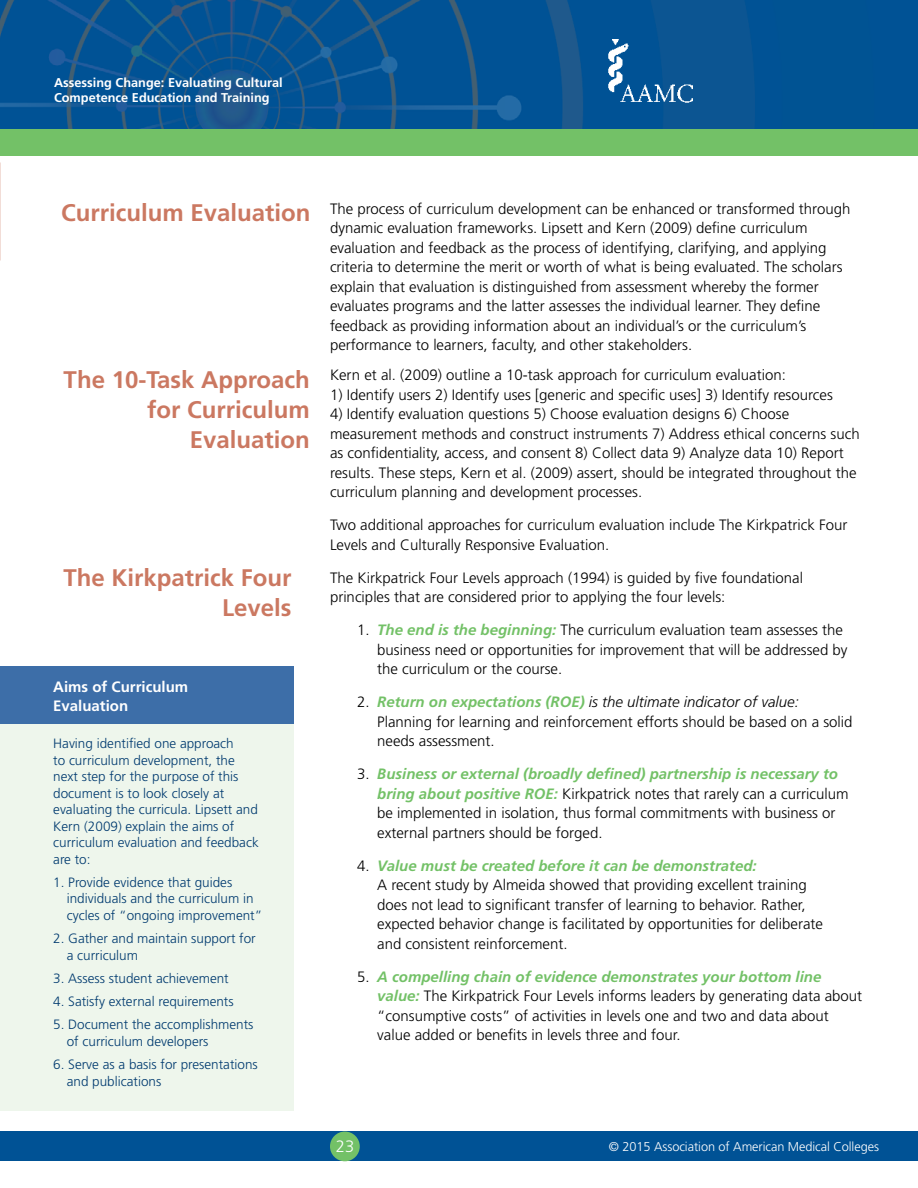
<style>
.page{position:relative;width:918px;height:1188px;background:#fff}
.page>*{position:absolute;margin:0;border:0;box-sizing:border-box;transform-origin:0 0}
.t1{font:700 24px/30px "Frutiger";color:#cb7861;text-align:right}
.t2{font:300 16.5px "Frutiger";color:#fff}
.t3{font:300 15px/19.5px "Frutiger";color:#000}
.t4{font:700 15px/19.5px "Frutiger";color:#fff}
.t5{font:300 13.5px/16.5px "Frutiger";color:#003a6f}
.t6{font:700 12.75px/15.3px "Frutiger";color:#fff}
.t7{font:300 12.75px "Frutiger";letter-spacing:-.005em;color:#fff}
.s1{font-weight:700;font-size:24px;color:#cb7861}
.s2{font-weight:700;font-style:italic;color:#73c167}
.s3{font-style:italic}
</style>
<div class="page">
<div style="left:0;top:0;width:918px;height:142px;background:#005295"></div>
<div style="left:0;top:1132px;width:918px;height:29px;background:#005295"></div>
<div style="left:0;top:129px;width:918px;height:27px;background:#73c167"></div>
<div style="left:330px;top:1132px;width:30px;height:29px;background:#73c167;border-radius:50%"></div>
<img style="left:0;top:0;width:755px;height:129px">
<img style="left:606px;top:40px;width:87px;height:65px">
<div style="left:0;top:666px;width:294px;height:444px;background:#eef6ec"></div>
<div style="left:0;top:666px;width:294px;height:58px;background:#3d6ea8"></div>
<p class="t6" style="left:54px;top:75px;width:230px">Assessing Change: Evaluating Cultural<br>Competence Education and Training</p>
<p class="t3" style="left:330px;top:199px;width:522px;text-indent:-269px"><span class="s1">Curriculum Evaluation</span> The process of curriculum development can be enhanced or transformed through dynamic evaluation frameworks. Lipsett and Kern (2009) define curriculum evaluation and feedback as the process of identifying, clarifying, and applying criteria to determine the merit or worth of what is being evaluated. The scholars explain that evaluation is distinguished from assessment whereby the former evaluates programs and the latter assesses the individual learner. They define feedback as providing information about an individual’s or the curriculum’s performance to learners, faculty, and other stakeholders.</p>
<p class="t3" style="left:330px;top:365px;width:457px">Kern et al. (2009) outline a 10-task approach for curriculum evaluation:</p>
<p class="t3" style="left:330px;top:385px;width:504px">1) Identify users 2) Identify uses [generic and specific uses] 3) Identify resources</p>
<p class="t3" style="left:330px;top:404px;width:531px">4) Identify evaluation questions 5) Choose evaluation designs 6) Choose measurement methods and construct instruments 7) Address ethical concerns such as confidentiality, access, and consent 8) Collect data 9) Analyze data 10) Report results. These steps, Kern et al. (2009) assert, should be integrated throughout the curriculum planning and development processes.</p>
<p class="t3" style="left:330px;top:515px;width:519px">Two additional approaches for curriculum evaluation include The Kirkpatrick Four<br>Levels and Culturally Responsive Evaluation.</p>
<p class="t3" style="left:330px;top:568px;width:475px">The Kirkpatrick Four Levels approach (1994) is guided by five foundational principles that are considered prior to applying the four levels:</p>
<p class="t3" style="left:377px;top:620px;width:472px;text-indent:-20px">1. <span class="s2">The end is the beginning:</span> The curriculum evaluation team assesses the business need or opportunities for improvement that will be addressed by the curriculum or the course.</p>
<p class="t3" style="left:377px;top:692px;width:477px;text-indent:-20px">2. <span class="s2">Return on expectations (ROE)</span> <span class="s3">is the ultimate indicator of value:<br></span>Planning for learning and reinforcement efforts should be based on a solid needs assessment.</p>
<p class="t3" style="left:377px;top:764px;width:473px;text-indent:-20px">3. <span class="s2">Business or external (broadly defined) partnership is necessary to bring about positive ROE:</span> Kirkpatrick notes that rarely can a curriculum be implemented in isolation, thus formal commitments with business or external partners should be forged.</p>
<p class="t3" style="left:377px;top:856px;width:447px;text-indent:-20px">4. <span class="s2">Value must be created before it can be demonstrated:<br></span>A recent study by Almeida showed that providing excellent training does not lead to significant transfer of learning to behavior. Rather, expected behavior change is facilitated by opportunities for deliberate and consistent reinforcement.</p>
<p class="t3" style="left:377px;top:967px;width:487px;text-indent:-20px">5. <span class="s2">A compelling chain of evidence demonstrates your bottom line value:</span> The Kirkpatrick Four Levels informs leaders by generating data about “consumptive costs” of activities in levels one and two and data about value added or benefits in levels three and four.</p>
<h1 class="t1" style="left:64px;top:364px;width:248px">The 10-Task Approach for Curriculum<br>Evaluation</h1>
<h1 class="t1" style="left:64px;top:563px;width:230px">The Kirkpatrick Four<br>Levels</h1>
<p class="t4" style="left:53px;top:677px;width:136px">Aims of Curriculum<br>Evaluation</p>
<p class="t5" style="left:53px;top:735px;width:207px">Having identified one approach<br>to curriculum development, the next step for the purpose of this document is to look closely at evaluating the curricula. Lipsett and<br>Kern (2009) explain the aims of curriculum evaluation and feedback are to:</p>
<p class="t5" style="left:67px;top:874px;width:197px;text-indent:-14px">1. Provide evidence that guides individuals and the curriculum in cycles of “ongoing improvement”</p>
<p class="t5" style="left:67px;top:930px;width:191px;text-indent:-14px">2. Gather and maintain support for a curriculum</p>
<p class="t5" style="left:53px;top:970px;width:177px">3. Assess student achievement</p>
<p class="t5" style="left:53px;top:993px;width:182px">4. Satisfy external requirements</p>
<p class="t5" style="left:67px;top:1017px;width:188px;text-indent:-14px">5. Document the accomplishments of curriculum developers</p>
<p class="t5" style="left:67px;top:1056px;width:193px;text-indent:-14px">6. Serve as a basis for presentations and publications</p>
<p class="t2" style="left:336px;top:1137px;width:20px">23</p>
<p class="t7" style="left:609px;top:1139px;width:272px">© 2015 Association of American Medical Colleges</p>
</div>
